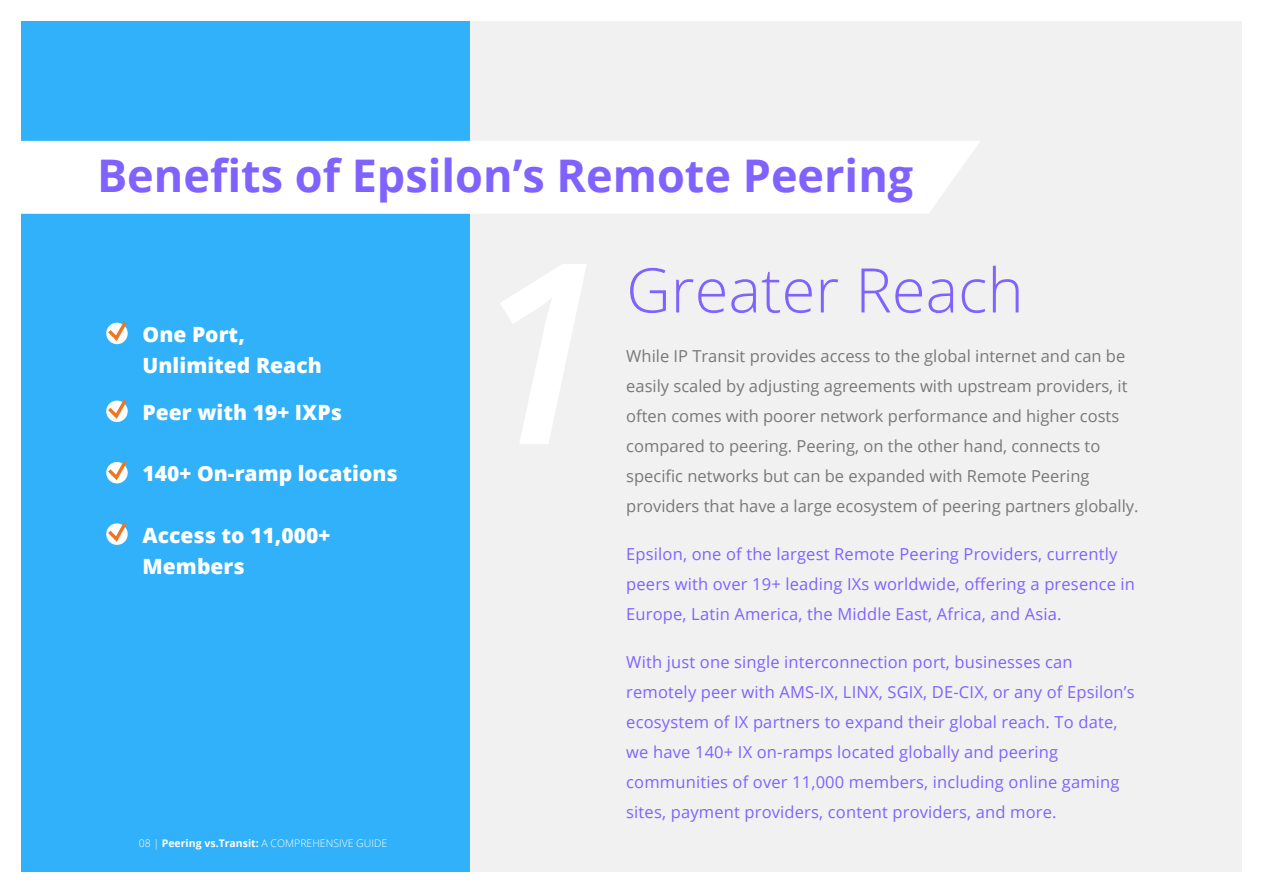
<style>
.page{position:relative;width:1263px;height:893px;background:#fff}
.page>*{position:absolute;margin:0;border:0;box-sizing:border-box;transform-origin:0 0}
.t1{font:300 61.5px "Open Sans";color:#8062ff}
.t2{font:700 45px "Open Sans";color:#8062ff}
.t3{font:800 21px/30.9px "Open Sans";color:#fff}
.t4{font:16.5px/30px "Open Sans";letter-spacing:.01em;color:#8062ff}
.t5{font:16.5px/30px "Open Sans";color:#78777a}
.t6{font:300 10.5px "Open Sans";color:#fff}
.s1{font-weight:700}
</style>
<div class="page">
<div style="left:21px;top:21px;width:1221px;height:851px;background:#f1f1f2"></div>
<div style="left:21px;top:21px;width:449px;height:851px;background:#30b1f9"></div>
<svg style="left:106px;top:322px;width:22px;height:22px"></svg>
<svg style="left:106px;top:399px;width:22px;height:23px"></svg>
<svg style="left:106px;top:461px;width:22px;height:22px"></svg>
<svg style="left:106px;top:522px;width:22px;height:22px"></svg>
<div style="left:21px;top:141px;width:959px;height:73px;background:#fff"></div>
<h2 class="t2" style="left:97px;top:144px;width:818px">Benefits of Epsilon’s Remote Peering</h2>
<p class="t3" style="left:143px;top:318px;width:181px">One Port,<br>Unlimited Reach</p>
<p class="t3" style="left:143px;top:395px;width:201px">Peer with 19+ IXPs</p>
<p class="t3" style="left:143px;top:457px;width:257px">140+ On-ramp locations</p>
<p class="t3" style="left:143px;top:519px;width:189px">Access to 11,000+<br>Members</p>
<p class="t6" style="left:139px;top:836px;width:250px">08 | <span class="s1">Peering vs.Transit:</span> A COMPREHENSIVE GUIDE</p>
<h1 class="t1" style="left:626px;top:248px;width:399px">Greater Reach</h1>
<p class="t5" style="left:626px;top:340px;width:514px">While IP Transit provides access to the global internet and can be easily scaled by adjusting agreements with upstream providers, it often comes with poorer network performance and higher costs compared to peering. Peering, on the other hand, connects to specific networks but can be expanded with Remote Peering providers that have a large ecosystem of peering partners globally.</p>
<p class="t4" style="left:626px;top:538px;width:510px">Epsilon, one of the largest Remote Peering Providers, currently peers with over 19+ leading IXs worldwide, offering a presence in<br>Europe, Latin America, the Middle East, Africa, and Asia.</p>
<p class="t4" style="left:626px;top:646px;width:510px">With just one single interconnection port, businesses can remotely peer with AMS-IX, LINX, SGIX, DE-CIX, or any of Epsilon’s ecosystem of IX partners to expand their global reach. To date, we have 140+ IX on-ramps located globally and peering communities of over 11,000 members, including online gaming sites, payment providers, content providers, and more.</p>
</div>
